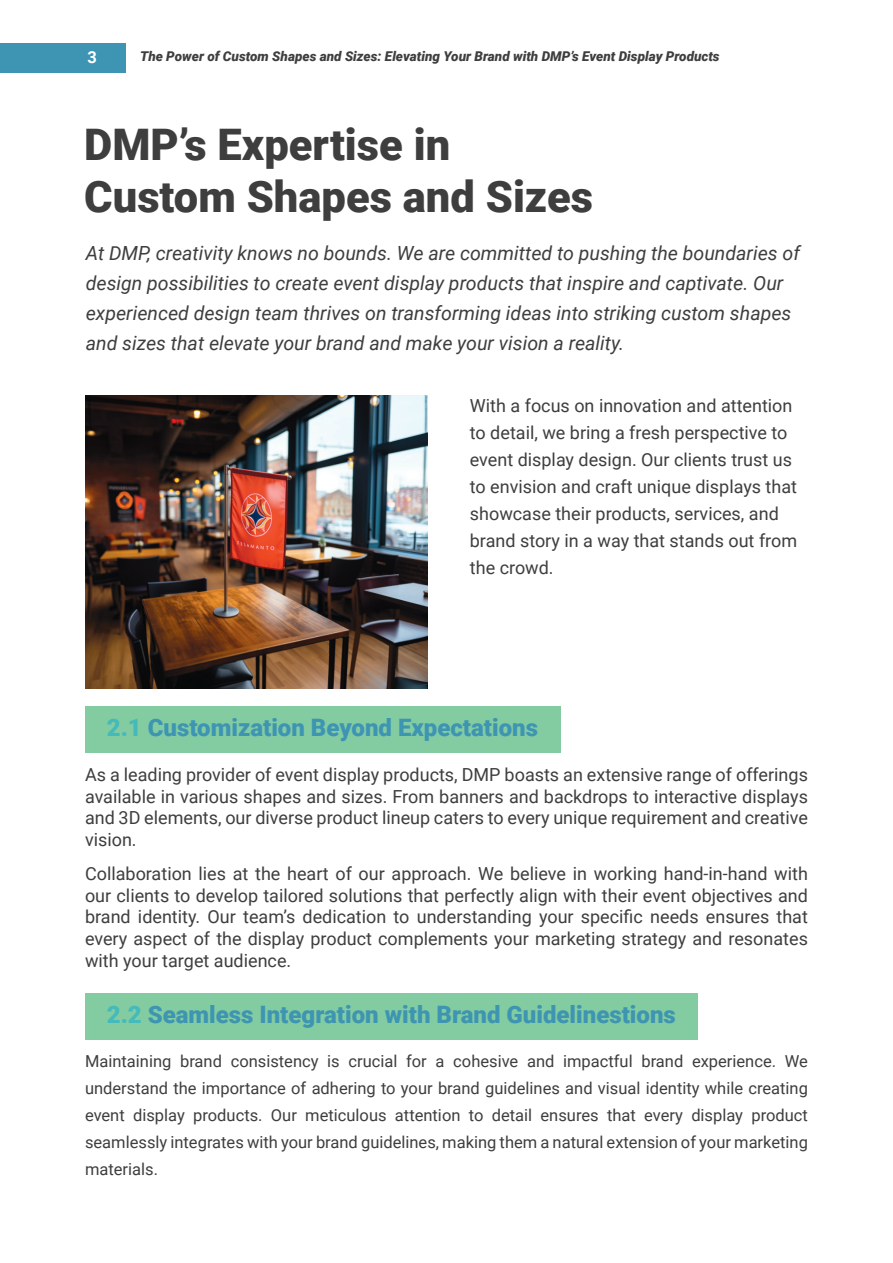
<style>
.page{position:relative;width:893px;height:1263px;background:#fff}
.page>*{position:absolute;margin:0;border:0;box-sizing:border-box;transform-origin:0 0}
.t1{font:900 43.5px/52.2px "Roboto";color:#3e3e3f}
.t2{font:900 24px "Roboto";color:#3d95b2}
.t3{font:900 24px "Roboto";color:#3d95b3}
.t4{font:italic 19.5px/30px "Roboto";color:#3e3e3f}
.t5{font:18px/21.6px "Roboto";color:#3e3e3f;text-align:justify}
.t6{font:16.5px/27px "Roboto";color:#3e3e3f;text-align:justify}
.t7{font:700 16.5px "Roboto";color:#fff}
.t8{font:italic 900 13.5px "Roboto";color:#3e3e3f}
.s1{color:#44babb}
</style>
<div class="page">
<div style="left:85px;top:706px;width:476px;height:46px;background:#83cba1"></div>
<div style="left:85px;top:993px;width:612px;height:46px;background:#83cba1"></div>
<img style="left:86px;top:395px;width:341px;height:293px">
<div style="left:0;top:43px;width:125px;height:30px;background:#3d95b3"></div>
<p class="t7" style="left:88px;top:45px;width:11px">3</p>
<p class="t8" style="left:140px;top:47px;width:581px">The Power of Custom Shapes and Sizes: Elevating Your Brand with DMP’s Event Display Products</p>
<h1 class="t1" style="left:84px;top:117px;width:510px">DMP’s Expertise in<br>Custom Shapes and Sizes</h1>
<p class="t4" style="left:86px;top:237px;width:716px">At DMP, creativity knows no bounds. We are committed to pushing the boundaries of design possibilities to create event display products that inspire and captivate. Our experienced design team thrives on transforming ideas into striking custom shapes and sizes that elevate your brand and make your vision a reality.</p>
<p class="t5" style="left:470px;top:391px;width:329px;line-height:27px;text-align:left">With a focus on innovation and attention to detail, we bring a fresh perspective to event display design. Our clients trust us to envision and craft unique displays that showcase their products, services, and brand story in a way that stands out from the crowd.</p>
<h2 class="t3" style="left:107px;top:711px;width:433px"><span class="s1">2.1</span> Customization Beyond Expectations</h2>
<p class="t5" style="left:85px;top:763px;width:724px">As a leading provider of event display products, DMP boasts an extensive range of offerings available in various shapes and sizes. From banners and backdrops to interactive displays and 3D elements, our diverse product lineup caters to every unique requirement and creative vision.</p>
<p class="t5" style="left:85px;top:862px;width:724px">Collaboration lies at the heart of our approach. We believe in working hand-in-hand with our clients to develop tailored solutions that perfectly align with their event objectives and brand identity. Our team’s dedication to understanding your specific needs ensures that every aspect of the display product complements your marketing strategy and resonates with your target audience.</p>
<h2 class="t2" style="left:107px;top:997px;width:571px"><span class="s1">2.2</span> Seamless Integration with Brand Guidelinestions</h2>
<p class="t6" style="left:85px;top:1047px;width:724px">Maintaining brand consistency is crucial for a cohesive and impactful brand experience. We understand the importance of adhering to your brand guidelines and visual identity while creating event display products. Our meticulous attention to detail ensures that every display product seamlessly integrates with your brand guidelines, making them a natural extension of your marketing materials.</p>
</div>
